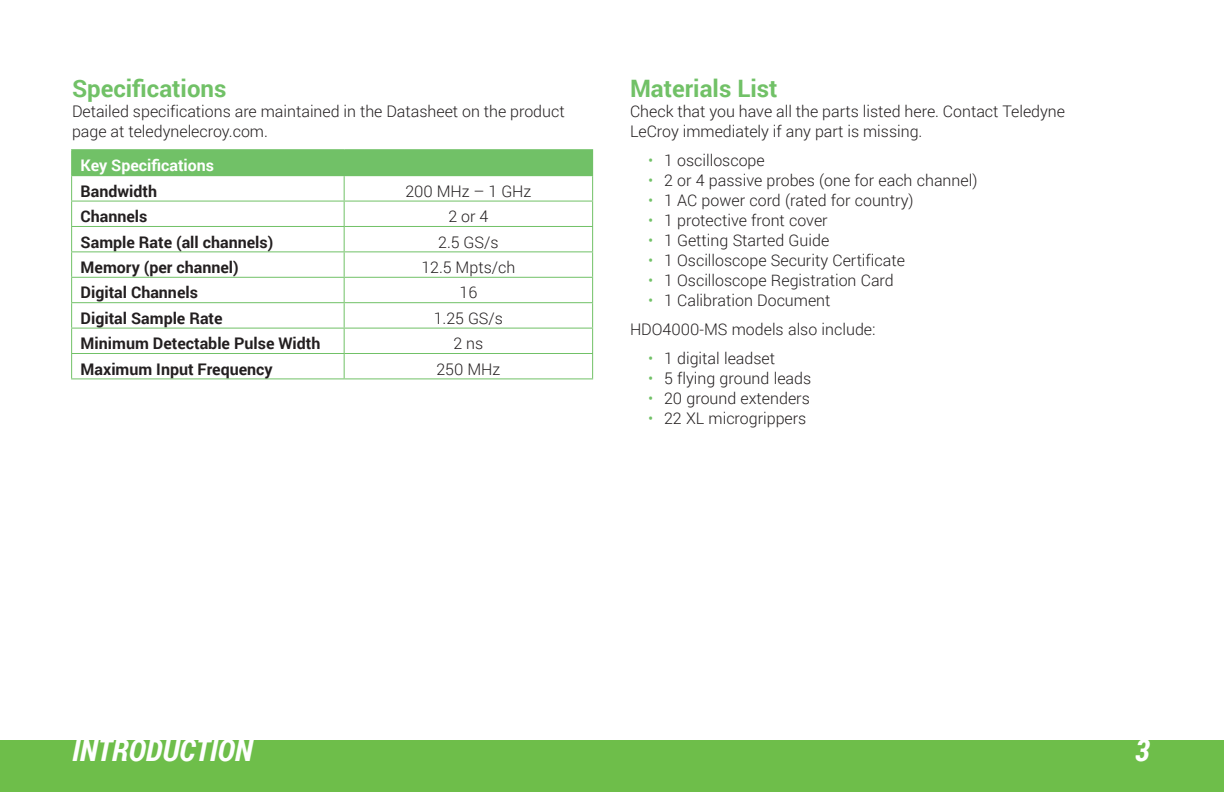
<style>
.page{position:relative;width:1224px;height:792px;background:#fff}
.page>*{position:absolute;margin:0;border:0;box-sizing:border-box;transform-origin:0 0}
.t1{font:italic 700 30.6px "Roboto Condensed";color:#fff}
.t2{font:700 24px "Roboto";color:#71c167}
.t3{font:300 16px/20px "Roboto";color:#231f20}
.t4{font:700 16px "Roboto";color:#231f20}
.t5{font:700 16px "Roboto";color:#fff}
.s1{color:#71c167}
</style>
<div class="page">
<div style="left:0;top:740px;width:1224px;height:52px;background:#6ebe4a"></div>
<div style="left:72px;top:150px;width:521px;height:26px;background:#71c167"></div>
<hr style="left:71px;top:149px;width:273px;height:1px;background:#71c167">
<hr style="left:344px;top:149px;width:249px;height:1px;background:#71c167">
<hr style="left:71px;top:201px;width:273px;height:1px;background:#71c167">
<hr style="left:344px;top:201px;width:249px;height:1px;background:#71c167">
<hr style="left:71px;top:226px;width:273px;height:1px;background:#71c167">
<hr style="left:344px;top:226px;width:249px;height:1px;background:#71c167">
<hr style="left:71px;top:251px;width:273px;height:1px;background:#71c167">
<hr style="left:344px;top:251px;width:249px;height:1px;background:#71c167">
<hr style="left:71px;top:277px;width:273px;height:1px;background:#71c167">
<hr style="left:344px;top:277px;width:249px;height:1px;background:#71c167">
<hr style="left:71px;top:302px;width:273px;height:1px;background:#71c167">
<hr style="left:344px;top:302px;width:249px;height:1px;background:#71c167">
<hr style="left:71px;top:328px;width:273px;height:1px;background:#71c167">
<hr style="left:344px;top:328px;width:249px;height:1px;background:#71c167">
<hr style="left:71px;top:353px;width:273px;height:1px;background:#71c167">
<svg style="left:71px;top:150px;width:1px;height:228px"></svg>
<hr style="left:344px;top:353px;width:249px;height:1px;background:#71c167">
<svg style="left:344px;top:176px;width:1px;height:202px"></svg>
<svg style="left:592px;top:176px;width:1px;height:202px"></svg>
<hr style="left:71px;top:378px;width:273px;height:1px;background:#71c167">
<hr style="left:344px;top:378px;width:249px;height:1px;background:#71c167">
<h2 class="t2" style="left:72px;top:72px;width:156px">Specifications</h2>
<p class="t3" style="left:72px;top:101px;width:494px">Detailed specifications are maintained in the Datasheet on the product page at teledynelecroy.com.</p>
<p class="t5" style="left:81px;top:154px;width:135px">Key Specifications</p>
<p class="t4" style="left:81px;top:180px;width:78px">Bandwidth</p>
<p class="t3" style="left:405px;top:181px;width:128px">200 MHz – 1 GHz</p>
<p class="t4" style="left:81px;top:205px;width:68px">Channels</p>
<p class="t3" style="left:448px;top:206px;width:41px">2 or 4</p>
<p class="t4" style="left:81px;top:231px;width:194px">Sample Rate (all channels)</p>
<p class="t3" style="left:438px;top:231px;width:62px">2.5 GS/s</p>
<p class="t4" style="left:81px;top:256px;width:160px">Memory (per channel)</p>
<p class="t3" style="left:421px;top:257px;width:96px">12.5 Mpts/ch</p>
<p class="t4" style="left:81px;top:281px;width:119px">Digital Channels</p>
<p class="t3" style="left:460px;top:282px;width:19px">16</p>
<p class="t4" style="left:81px;top:307px;width:144px">Digital Sample Rate</p>
<p class="t3" style="left:434px;top:308px;width:71px">1.25 GS/s</p>
<p class="t4" style="left:81px;top:332px;width:241px">Minimum Detectable Pulse Width</p>
<p class="t3" style="left:453px;top:333px;width:31px">2 ns</p>
<p class="t4" style="left:81px;top:358px;width:194px">Maximum Input Frequency</p>
<p class="t3" style="left:436px;top:358px;width:65px">250 MHz</p>
<h2 class="t2" style="left:630px;top:72px;width:149px">Materials List</h2>
<p class="t3" style="left:630px;top:101px;width:437px">Check that you have all the parts listed here. Contact Teledyne<br>LeCroy immediately if any part is missing.</p>
<p class="t3" style="left:648px;top:150px;width:118px"><span class="s1">•</span> 1 oscilloscope</p>
<p class="t3" style="left:648px;top:170px;width:331px"><span class="s1">•</span> 2 or 4 passive probes (one for each channel)</p>
<p class="t3" style="left:648px;top:190px;width:267px"><span class="s1">•</span> 1 AC power cord (rated for country)</p>
<p class="t3" style="left:648px;top:210px;width:181px"><span class="s1">•</span> 1 protective front cover</p>
<p class="t3" style="left:648px;top:230px;width:183px"><span class="s1">•</span> 1 Getting Started Guide</p>
<p class="t3" style="left:648px;top:250px;width:258px"><span class="s1">•</span> 1 Oscilloscope Security Certificate</p>
<p class="t3" style="left:648px;top:270px;width:247px"><span class="s1">•</span> 1 Oscilloscope Registration Card</p>
<p class="t3" style="left:630px;top:285px;width:247px;line-height:29px;text-indent:18px"><span class="s1">•</span> 1 Calibration Document<br>HDO4000-MS models also include:</p>
<p class="t3" style="left:648px;top:348px;width:129px"><span class="s1">•</span> 1 digital leadset</p>
<p class="t3" style="left:648px;top:368px;width:165px"><span class="s1">•</span> 5 flying ground leads</p>
<p class="t3" style="left:648px;top:388px;width:163px"><span class="s1">•</span> 20 ground extenders</p>
<p class="t3" style="left:648px;top:408px;width:160px"><span class="s1">•</span> 22 XL microgrippers</p>
<h1 class="t1" style="left:72px;top:729px;width:182px">INTRODUCTION</h1>
<h1 class="t1" style="left:1135px;top:729px;width:16px">3</h1>
</div>
